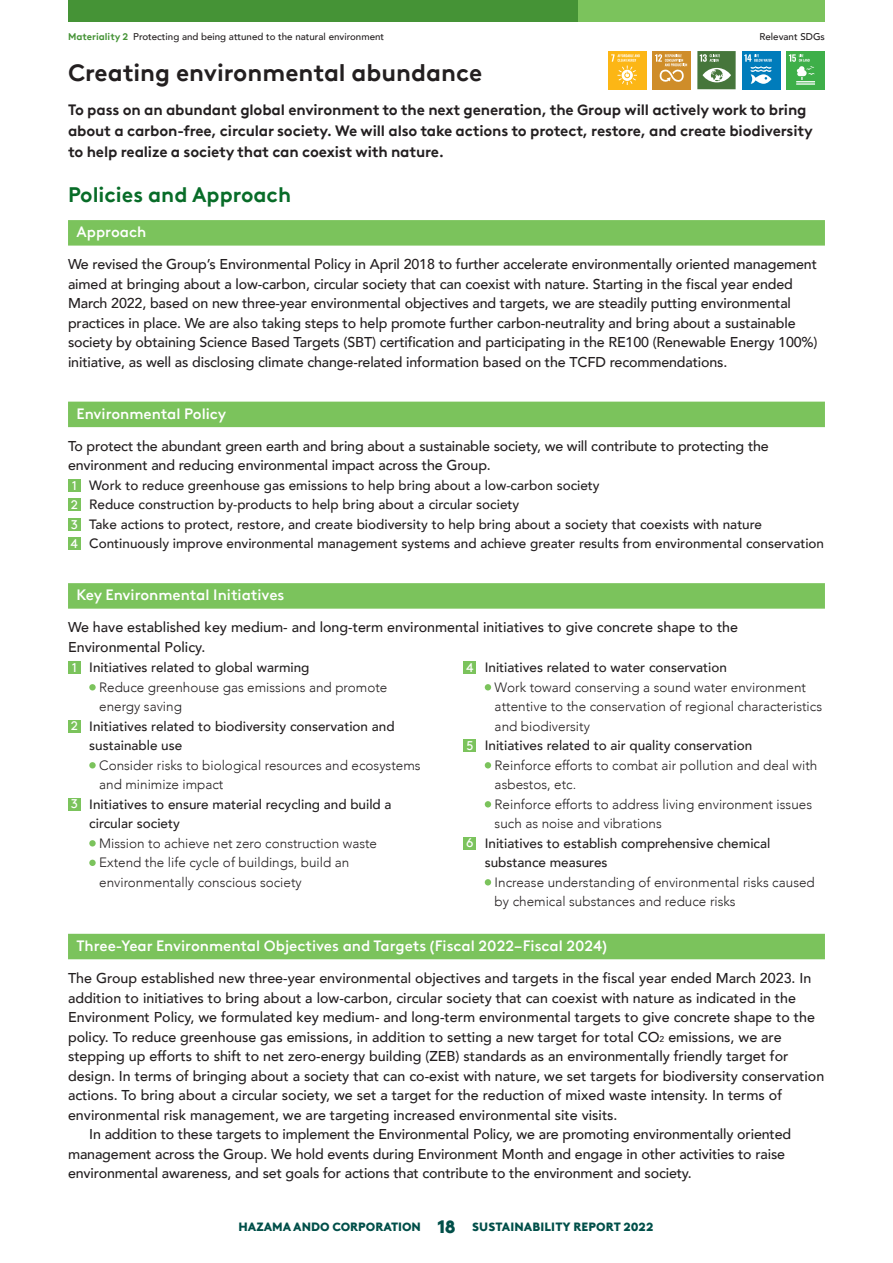
<style>
.page{position:relative;width:893px;height:1263px;background:#fff}
.page>*{position:absolute;margin:0;border:0;box-sizing:border-box;transform-origin:0 0}
.t1{font:700 24px "Brown LLTT";color:#231f20}
.t2{font:700 21px "Brown LLTT";color:#086c28}
.t3{font:700 15px/21px "Brown LLTT";letter-spacing:-.01em;color:#231f20}
.t4{font:500 15px "Brown LLTT";color:#fff}
.t5{font:500 14.25px/19.5px "Avenir";letter-spacing:-.01em;color:#231f20}
.t6{font:500 13.5px/19.5px "Avenir";color:#231f20}
.t7{font:300 13.5px/19.5px "Avenir";color:#231f20}
.t8{font:900 12px "Brown LLTT";color:#014f49}
.t9{font:500 9.75px "Avenir";color:#231f20}
.s1{font-family:"Brown LLTT";font-weight:700;color:#459336}
.s2{font-family:"Brown LLTT";font-weight:400;font-size:12.6px;color:#fff}
.s3{font-size:8.55px}
.s4{font-size:18px}
</style>
<div class="page">
<div style="left:68px;top:0;width:510px;height:21px;background:#459336"></div>
<div style="left:578px;top:0;width:247px;height:21px;background:#7bc35c"></div>
<div style="left:68px;top:661px;width:13px;height:13px;background:#7bc35c"></div>
<div style="left:89px;top:684px;width:7px;height:6px;background:#7bc35c;border-radius:50%"></div>
<div style="left:68px;top:720px;width:13px;height:12px;background:#7bc35c"></div>
<div style="left:89px;top:762px;width:7px;height:6px;background:#7bc35c;border-radius:50%"></div>
<div style="left:68px;top:798px;width:13px;height:12px;background:#7bc35c"></div>
<div style="left:89px;top:840px;width:7px;height:6px;background:#7bc35c;border-radius:50%"></div>
<div style="left:89px;top:860px;width:7px;height:6px;background:#7bc35c;border-radius:50%"></div>
<div style="left:463px;top:661px;width:13px;height:13px;background:#7bc35c"></div>
<svg style="left:485px;top:684px;width:6px;height:6px"></svg>
<div style="left:463px;top:739px;width:13px;height:13px;background:#7bc35c"></div>
<svg style="left:485px;top:762px;width:6px;height:6px"></svg>
<svg style="left:485px;top:801px;width:6px;height:6px"></svg>
<div style="left:463px;top:837px;width:13px;height:12px;background:#7bc35c"></div>
<svg style="left:485px;top:879px;width:6px;height:6px"></svg>
<div style="left:68px;top:934px;width:757px;height:25px;background:#7bc35c"></div>
<div style="left:608px;top:51px;width:38px;height:38px;background:#fcb615"></div>
<svg style="left:611px;top:54px;width:29px;height:31px"></svg>
<div style="left:653px;top:51px;width:38px;height:38px;background:#cf8d29"></div>
<svg style="left:655px;top:54px;width:32px;height:28px"></svg>
<div style="left:697px;top:51px;width:39px;height:38px;background:#46763b"></div>
<svg style="left:700px;top:54px;width:20px;height:8px"></svg>
<svg style="left:703px;top:68px;width:28px;height:14px"></svg>
<div style="left:742px;top:51px;width:38px;height:38px;background:#007cbb"></div>
<svg style="left:744px;top:54px;width:28px;height:30px"></svg>
<div style="left:787px;top:51px;width:38px;height:38px;background:#3eaf49"></div>
<svg style="left:789px;top:54px;width:26px;height:31px"></svg>
<div style="left:68px;top:220px;width:757px;height:26px;background:#7bc35c"></div>
<div style="left:68px;top:402px;width:757px;height:25px;background:#7bc35c"></div>
<div style="left:68px;top:583px;width:757px;height:26px;background:#7bc35c"></div>
<div style="left:68px;top:479px;width:13px;height:12px;background:#7bc35c"></div>
<div style="left:68px;top:498px;width:13px;height:13px;background:#7bc35c"></div>
<div style="left:68px;top:518px;width:13px;height:12px;background:#7bc35c"></div>
<div style="left:68px;top:537px;width:13px;height:13px;background:#7bc35c"></div>
<p class="t9" style="left:68px;top:29px;width:318px"><span class="s1">Materiality 2</span> Protecting and being attuned to the natural environment</p>
<p class="t9" style="left:760px;top:29px;width:67px">Relevant SDGs</p>
<h1 class="t1" style="left:68px;top:54px;width:416px">Creating environmental abundance</h1>
<p class="t3" style="left:68px;top:98px;width:746px">To pass on an abundant global environment to the next generation, the Group will actively work to bring about a carbon-free, circular society. We will also take actions to protect, restore, and create biodiversity to help realize a society that can coexist with nature.</p>
<h2 class="t2" style="left:68px;top:178px;width:225px">Policies and Approach</h2>
<p class="t4" style="left:77px;top:220px;width:71px">Approach</p>
<p class="t5" style="left:68px;top:254px;width:751px">We revised the Group’s Environmental Policy in April 2018 to further accelerate environmentally oriented management aimed at bringing about a low-carbon, circular society that can coexist with nature. Starting in the fiscal year ended March 2022, based on new three-year environmental objectives and targets, we are steadily putting environmental practices in place. We are also taking steps to help promote further carbon-neutrality and bring about a sustainable society by obtaining Science Based Targets (SBT) certification and participating in the RE100 (Renewable Energy 100%) initiative, as well as disclosing climate change-related information based on the TCFD recommendations.</p>
<p class="t4" style="left:77px;top:402px;width:151px">Environmental Policy</p>
<p class="t5" style="left:68px;top:435px;width:702px">To protect the abundant green earth and bring about a sustainable society, we will contribute to protecting the environment and reducing environmental impact across the Group.</p>
<p class="t6" style="left:71px;top:475px;width:755px"><span class="s2">1</span> Work to reduce greenhouse gas emissions to help bring about a low-carbon society<br><span class="s2">2</span> Reduce construction by-products to help bring about a circular society<br><span class="s2">3</span> Take actions to protect, restore, and create biodiversity to help bring about a society that coexists with nature<br><span class="s2">4</span> Continuously improve environmental management systems and achieve greater results from environmental conservation</p>
<p class="t4" style="left:77px;top:583px;width:209px">Key Environmental Initiatives</p>
<p class="t5" style="left:68px;top:617px;width:672px">We have established key medium- and long-term environmental initiatives to give concrete shape to the<br>Environmental Policy.</p>
<p class="t6" style="left:466px;top:657px;width:262px"><span class="s2">4</span> Initiatives related to water conservation</p>
<p class="t7" style="left:495px;top:677px;width:313px">Work toward conserving a sound water environment</p>
<p class="t7" style="left:495px;top:697px;width:329px">attentive to the conservation of regional characteristics</p>
<p class="t7" style="left:495px;top:716px;width:97px">and biodiversity</p>
<p class="t6" style="left:466px;top:735px;width:287px"><span class="s2">5</span> Initiatives related to air quality conservation</p>
<p class="t7" style="left:495px;top:755px;width:324px">Reinforce efforts to combat air pollution and deal with</p>
<p class="t7" style="left:495px;top:775px;width:83px">asbestos, etc.</p>
<p class="t7" style="left:495px;top:794px;width:319px">Reinforce efforts to address living environment issues</p>
<p class="t7" style="left:495px;top:814px;width:169px">such as noise and vibrations</p>
<p class="t6" style="left:466px;top:833px;width:306px"><span class="s2">6</span> Initiatives to establish comprehensive chemical</p>
<p class="t6" style="left:485px;top:852px;width:124px">substance measures</p>
<p class="t7" style="left:495px;top:872px;width:322px">Increase understanding of environmental risks caused by chemical substances and reduce risks</p>
<p class="t4" style="left:77px;top:934px;width:532px">Three-Year Environmental Objectives and Targets (Fiscal 2022–Fiscal 2024)</p>
<p class="t5" style="left:68px;top:967px;width:745px">The Group established new three-year environmental objectives and targets in the fiscal year ended March 2023. In</p>
<p class="t5" style="left:68px;top:987px;width:730px">addition to initiatives to bring about a low-carbon, circular society that can coexist with nature as indicated in the</p>
<p class="t5" style="left:68px;top:1006px;width:748px">Environment Policy, we formulated key medium- and long-term environmental targets to give concrete shape to the</p>
<p class="t5" style="left:68px;top:1026px;width:715px">policy. To reduce greenhouse gas emissions, in addition to setting a new target for total CO<span class="s3">2</span> emissions, we are</p>
<p class="t5" style="left:68px;top:1045px;width:722px">stepping up efforts to shift to net zero-energy building (ZEB) standards as an environmentally friendly target for</p>
<p class="t5" style="left:68px;top:1065px;width:758px">design. In terms of bringing about a society that can co-exist with nature, we set targets for biodiversity conservation</p>
<p class="t5" style="left:68px;top:1084px;width:716px">actions. To bring about a circular society, we set a target for the reduction of mixed waste intensity. In terms of</p>
<p class="t5" style="left:68px;top:1104px;width:551px">environmental risk management, we are targeting increased environmental site visits.</p>
<p class="t5" style="left:89px;top:1123px;width:703px">In addition to these targets to implement the Environmental Policy, we are promoting environmentally oriented</p>
<p class="t5" style="left:68px;top:1143px;width:719px">management across the Group. We hold events during Environment Month and engage in other activities to raise</p>
<p class="t5" style="left:68px;top:1162px;width:625px">environmental awareness, and set goals for actions that contribute to the environment and society.</p>
<p class="t6" style="left:72px;top:657px;width:239px"><span class="s2">1</span> Initiatives related to global warming</p>
<p class="t7" style="left:99px;top:677px;width:290px">Reduce greenhouse gas emissions and promote</p>
<p class="t7" style="left:99px;top:697px;width:84px">energy saving</p>
<p class="t6" style="left:71px;top:716px;width:325px"><span class="s2">2</span> Initiatives related to biodiversity conservation and</p>
<p class="t6" style="left:89px;top:735px;width:95px">sustainable use</p>
<p class="t7" style="left:99px;top:755px;width:323px">Consider risks to biological resources and ecosystems</p>
<p class="t7" style="left:99px;top:775px;width:126px">and minimize impact</p>
<p class="t6" style="left:71px;top:794px;width:322px"><span class="s2">3</span> Initiatives to ensure material recycling and build a</p>
<p class="t6" style="left:89px;top:813px;width:92px">circular society</p>
<p class="t7" style="left:99px;top:833px;width:279px">Mission to achieve net zero construction waste<br>Extend the life cycle of buildings, build an environmentally conscious society</p>
<p class="t8" style="left:239px;top:1217px;width:416px">HAZAMA ANDO CORPORATION <span class="s4">18</span> SUSTAINABILITY REPORT 2022</p>
</div>
